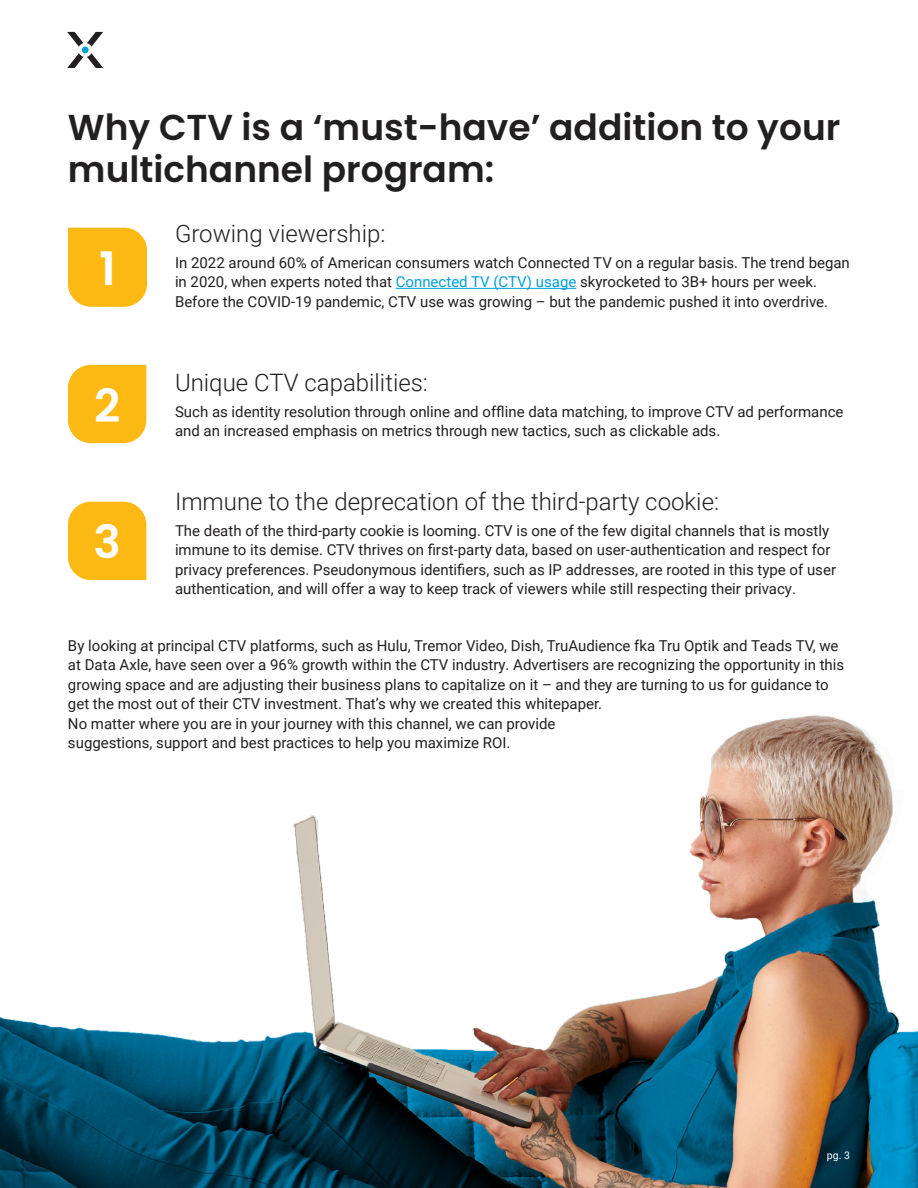
<style>
.page{position:relative;width:918px;height:1188px;background:#fff}
.page>*{position:absolute;margin:0;border:0;box-sizing:border-box;transform-origin:0 0}
.t1{font:600 46.2px "Poppins";color:#fff}
.t2{font:600 45.75px "Poppins";color:#fff}
.t3{font:600 36px/42px "Poppins";color:#221f20}
.t4{font:300 24px "Roboto";color:#221f20}
.t5{font:15px/19.5px "Roboto";color:#221f20}
.t6{font:10.5px "Roboto";color:#fff}
.s1{color:#00a0dc}
</style>
<div class="page">
<img style="left:0;top:715px;width:918px;height:473px">
<svg style="left:67px;top:32px;width:36px;height:15px"></svg>
<svg style="left:67px;top:53px;width:36px;height:15px"></svg>
<div style="left:82px;top:47px;width:7px;height:6px;background:#00a0dc;border-radius:50%"></div>
<hr style="left:396px;top:288px;width:180px;height:1px;background:#00a0dc">
<div style="left:68px;top:228px;width:79px;height:79px;background:#fdb913"></div>
<div style="left:68px;top:365px;width:78px;height:78px;background:#fdb913"></div>
<div style="left:68px;top:502px;width:78px;height:78px;background:#fdb913"></div>
<h3 class="t3" style="left:68px;top:106px;width:774px">Why CTV is a ‘must-have’ addition to your multichannel program:</h3>
<h1 class="t1" style="left:99px;top:242px;width:18px">1</h1>
<h2 class="t2" style="left:94px;top:379px;width:28px">2</h2>
<h2 class="t2" style="left:93px;top:516px;width:29px">3</h2>
<h3 class="t4" style="left:175px;top:217px;width:212px">Growing viewership:</h3>
<p class="t5" style="left:175px;top:252px;width:676px">In 2022 around 60% of American consumers watch Connected TV on a regular basis. The trend began in 2020, when experts noted that <span class="s1">Connected TV (CTV) usage</span> skyrocketed to 3B+ hours per week.<br>Before the COVID-19 pandemic, CTV use was growing – but the pandemic pushed it into overdrive.</p>
<h3 class="t4" style="left:175px;top:366px;width:255px">Unique CTV capabilities:</h3>
<p class="t5" style="left:175px;top:401px;width:670px">Such as identity resolution through online and offline data matching, to improve CTV ad performance and an increased emphasis on metrics through new tactics, such as clickable ads.</p>
<h3 class="t4" style="left:175px;top:485px;width:546px">Immune to the deprecation of the third-party cookie:</h3>
<p class="t5" style="left:175px;top:520px;width:663px">The death of the third-party cookie is looming. CTV is one of the few digital channels that is mostly immune to its demise. CTV thrives on first-party data, based on user-authentication and respect for privacy preferences. Pseudonymous identifiers, such as IP addresses, are rooted in this type of user authentication, and will offer a way to keep track of viewers while still respecting their privacy.</p>
<p class="t5" style="left:68px;top:635px;width:778px">By looking at principal CTV platforms, such as Hulu, Tremor Video, Dish, TruAudience fka Tru Optik and Teads TV, we at Data Axle, have seen over a 96% growth within the CTV industry. Advertisers are recognizing the opportunity in this growing space and are adjusting their business plans to capitalize on it – and they are turning to us for guidance to get the most out of their CTV investment. That’s why we created this whitepaper.<br>No matter where you are in your journey with this channel, we can provide<br>suggestions, support and best practices to help you maximize ROI.</p>
<p class="t6" style="left:827px;top:1147px;width:25px">pg. 3</p>
</div>
